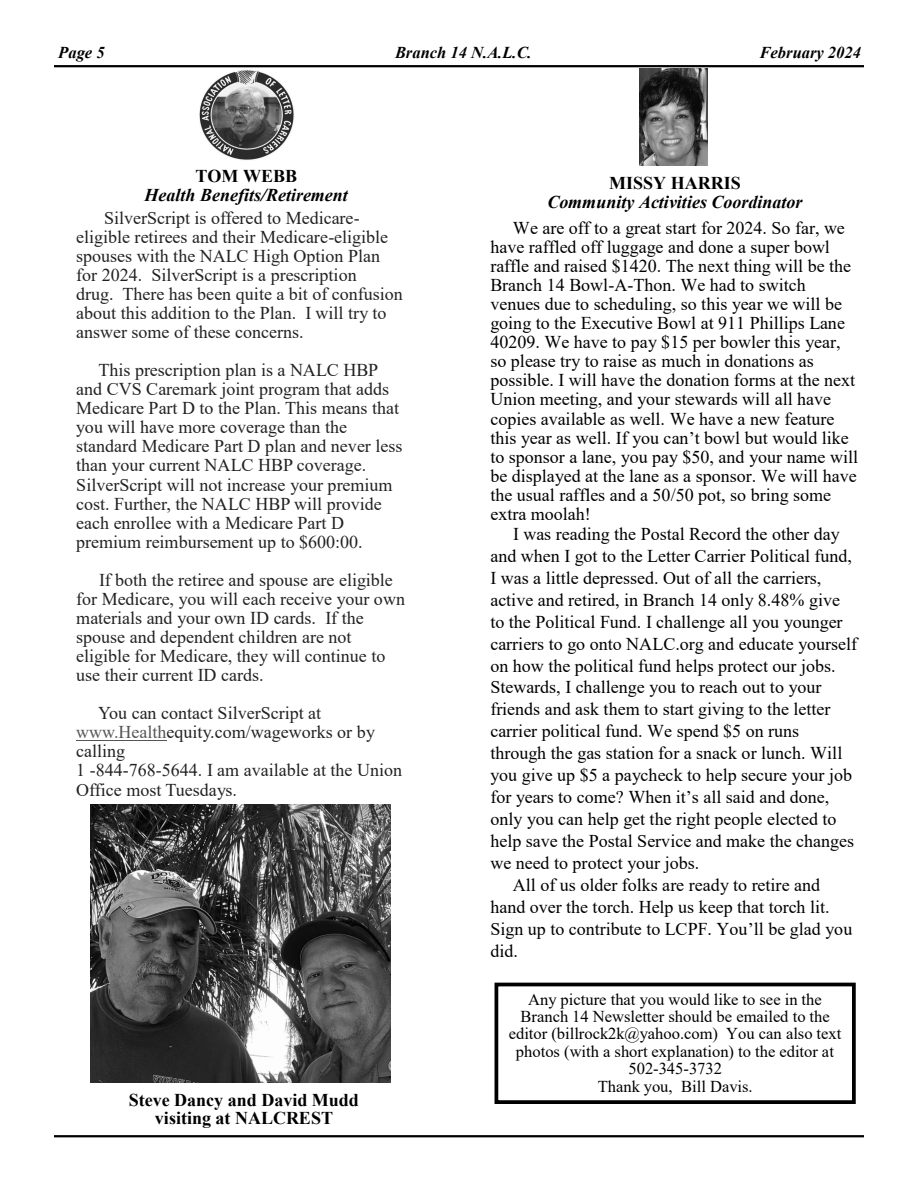
<style>
.page{position:relative;width:918px;height:1188px;background:#fff}
.page>*{position:absolute;margin:0;border:0;box-sizing:border-box;transform-origin:0 0}
.t1{font:18px "Times New Roman";color:#000}
.t2{font:18px/19px "Times New Roman";color:#222}
.t3{font:italic 700 18px/18.9px "Times New Roman";color:#000;text-align:center}
.t4{font:700 18px/18.8px "Times New Roman";color:#000;text-align:center}
.t5{font:16.5px/17.4px "Times New Roman";color:#000;text-align:center}
.t6{font:italic 700 16.5px "Times New Roman";color:#000}
.s1{font-style:normal}
.s2{color:#555}
</style>
<div class="page">
<hr style="left:54px;top:65px;width:810px;height:2px;background:#000">
<hr style="left:54px;top:1135px;width:810px;height:2px;background:#000">
<div style="left:495px;top:983px;width:361px;height:121px;border:4px solid #000"></div>
<img style="left:199px;top:70px;width:95px;height:90px">
<hr style="left:76px;top:740px;width:90px;height:1px;background:#555">
<img style="left:640px;top:69px;width:67px;height:97px">
<img style="left:90px;top:805px;width:301px;height:278px">
<p class="t6" style="left:58px;top:41px;width:48px">Page 5</p>
<p class="t6" style="left:395px;top:41px;width:138px">Branch 14 N.A.L.C.</p>
<p class="t6" style="left:760px;top:41px;width:103px">February 2024</p>
<p class="t3" style="left:145px;top:166px;width:205px"><span class="s1">TOM WEBB<br></span>Health Benefits/Retirement</p>
<p class="t2" style="left:76px;top:207px;width:328px;text-indent:28px">SilverScript is offered to Medicare&shy;eligible retirees and their Medicare-eligible spouses with the NALC High Option Plan for 2024. SilverScript is a prescription<br>drug. There has been quite a bit of confusion about this addition to the Plan. I will try to answer some of these concerns.</p>
<p class="t2" style="left:76px;top:360px;width:328px;text-indent:22px">This prescription plan is a NALC HBP and CVS Caremark joint program that adds Medicare Part D to the Plan. This means that you will have more coverage than the standard Medicare Part D plan and never less than your current NALC HBP coverage.<br>SilverScript will not increase your premium cost. Further, the NALC HBP will provide each enrollee with a Medicare Part D premium reimbursement up to $600:00.</p>
<p class="t2" style="left:76px;top:570px;width:330px;text-indent:23px">If both the retiree and spouse are eligible for Medicare, you will each receive your own materials and your own ID cards. If the spouse and dependent children are not eligible for Medicare, they will continue to use their current ID cards.</p>
<p class="t2" style="left:76px;top:703px;width:327px;text-indent:22px">You can contact SilverScript at <span class="s2">www.Health</span>equity.com/wageworks or by calling<br>1 -844-768-5644. I am available at the Union<br>Office most Tuesdays.</p>
<p class="t4" style="left:129px;top:1090px;width:232px">Steve Dancy and David Mudd visiting at NALCREST</p>
<p class="t3" style="left:547px;top:173px;width:257px"><span class="s1">MISSY HARRIS<br></span>Community Activities Coordinator</p>
<p class="t1" style="left:513px;top:215px;width:334px">We are off to a great start for 2024. So far, we</p>
<p class="t1" style="left:490px;top:234px;width:341px">have raffled off luggage and done a super bowl</p>
<p class="t1" style="left:490px;top:253px;width:362px">raffle and raised $1420. The next thing will be the</p>
<p class="t1" style="left:490px;top:272px;width:317px">Branch 14 Bowl-A-Thon. We had to switch</p>
<p class="t1" style="left:490px;top:291px;width:353px">venues due to scheduling, so this year we will be</p>
<p class="t1" style="left:490px;top:310px;width:356px">going to the Executive Bowl at 911 Phillips Lane</p>
<p class="t1" style="left:490px;top:329px;width:352px">40209. We have to pay $15 per bowler this year,</p>
<p class="t1" style="left:490px;top:349px;width:325px">so please try to raise as much in donations as</p>
<p class="t1" style="left:490px;top:368px;width:366px">possible. I will have the donation forms at the next</p>
<p class="t1" style="left:490px;top:387px;width:342px">Union meeting, and your stewards will all have</p>
<p class="t1" style="left:490px;top:406px;width:346px">copies available as well. We have a new feature</p>
<p class="t1" style="left:490px;top:425px;width:360px">this year as well. If you can’t bowl but would like</p>
<p class="t1" style="left:490px;top:444px;width:369px">to sponsor a lane, you pay $50, and your name will</p>
<p class="t1" style="left:490px;top:463px;width:368px">be displayed at the lane as a sponsor. We will have</p>
<p class="t1" style="left:490px;top:482px;width:342px">the usual raffles and a 50/50 pot, so bring some</p>
<p class="t1" style="left:490px;top:501px;width:102px">extra moolah!</p>
<p class="t1" style="left:513px;top:521px;width:328px">I was reading the Postal Record the other day</p>
<p class="t1" style="left:490px;top:543px;width:363px">and when I got to the Letter Carrier Political fund,</p>
<p class="t1" style="left:490px;top:565px;width:333px">I was a little depressed. Out of all the carriers,</p>
<p class="t1" style="left:490px;top:587px;width:351px">active and retired, in Branch 14 only 8.48% give</p>
<p class="t1" style="left:490px;top:609px;width:354px">to the Political Fund. I challenge all you younger</p>
<p class="t1" style="left:490px;top:631px;width:368px">carriers to go onto NALC.org and educate yourself</p>
<p class="t1" style="left:490px;top:653px;width:347px">on how the political fund helps protect our jobs.</p>
<p class="t1" style="left:490px;top:675px;width:333px">Stewards, I challenge you to reach out to your</p>
<p class="t1" style="left:490px;top:697px;width:342px">friends and ask them to start giving to the letter</p>
<p class="t1" style="left:490px;top:719px;width:310px">carrier political fund. We spend $5 on runs</p>
<p class="t1" style="left:490px;top:740px;width:353px">through the gas station for a snack or lunch. Will</p>
<p class="t1" style="left:490px;top:762px;width:363px">you give up $5 a paycheck to help secure your job</p>
<p class="t1" style="left:490px;top:784px;width:340px">for years to come? When it’s all said and done,</p>
<p class="t1" style="left:490px;top:806px;width:348px">only you can help get the right people elected to</p>
<p class="t1" style="left:490px;top:828px;width:365px">help save the Postal Service and make the changes</p>
<p class="t1" style="left:490px;top:850px;width:210px">we need to protect your jobs.</p>
<p class="t1" style="left:513px;top:872px;width:309px">All of us older folks are ready to retire and</p>
<p class="t1" style="left:490px;top:894px;width:341px">hand over the torch. Help us keep that torch lit.</p>
<p class="t1" style="left:490px;top:916px;width:363px">Sign up to contribute to LCPF. You’ll be glad you</p>
<p class="t1" style="left:490px;top:938px;width:29px">did.</p>
<p class="t5" style="left:509px;top:990px;width:334px">Any picture that you would like to see in the Branch 14 Newsletter should be emailed to the editor (billrock2k@yahoo.com) You can also text photos (with a short explanation) to the editor at 502-345-3732<br>Thank you, Bill Davis.</p>
</div>
